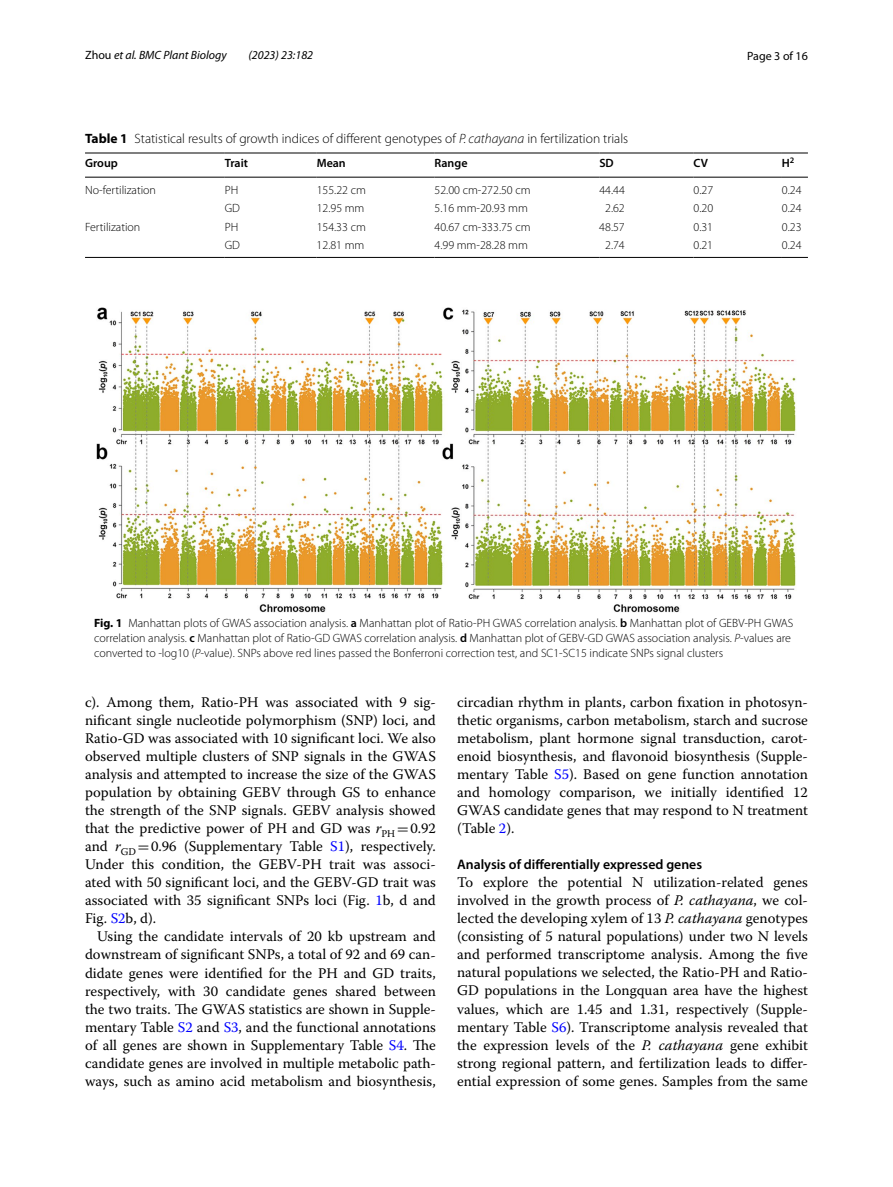
<style>
.page{position:relative;width:893px;height:1187px;background:#fff}
.page>*{position:absolute;margin:0;border:0;box-sizing:border-box;transform-origin:0 0}
.t1{font:14.7px/18px "Warnock Pro";color:#000;text-align:justify}
.t2{font:600 13.8px "Myriad Pro";color:#000}
.t3{font:300 13.5px "Myriad Pro";color:#000}
.t4{font:300 12px/15px "Myriad Pro";color:#000}
.t5{font:italic 12px "Myriad Pro";color:#000}
.t6{font:600 12px "Myriad Pro";color:#000}
.t7{font:12px "Myriad Pro";color:#000}
.s1{font-style:normal}
.s2{font-weight:700}
.s3{font-style:italic}
.s4{font-weight:600}
.s5{font-family:"MTSY"}
.s6{color:#00f}
</style>
<div class="page">
<hr style="left:85px;top:153px;width:140px;height:1px;background:#000">
<hr style="left:85px;top:177px;width:140px;height:1px;background:#000">
<hr style="left:225px;top:153px;width:92px;height:1px;background:#000">
<hr style="left:225px;top:177px;width:92px;height:1px;background:#000">
<hr style="left:317px;top:153px;width:118px;height:1px;background:#000">
<hr style="left:317px;top:177px;width:118px;height:1px;background:#000">
<hr style="left:435px;top:153px;width:164px;height:1px;background:#000">
<hr style="left:435px;top:177px;width:164px;height:1px;background:#000">
<hr style="left:599px;top:153px;width:94px;height:1px;background:#000">
<hr style="left:599px;top:177px;width:94px;height:1px;background:#000">
<hr style="left:693px;top:153px;width:89px;height:1px;background:#000">
<hr style="left:693px;top:177px;width:89px;height:1px;background:#000">
<svg style="left:782px;top:153px;width:26px;height:1px"></svg>
<svg style="left:782px;top:177px;width:26px;height:1px"></svg>
<hr style="left:85px;top:257px;width:140px;height:1px;background:#000">
<hr style="left:225px;top:257px;width:92px;height:1px;background:#000">
<hr style="left:317px;top:257px;width:118px;height:1px;background:#000">
<hr style="left:435px;top:257px;width:164px;height:1px;background:#000">
<hr style="left:599px;top:257px;width:94px;height:1px;background:#000">
<hr style="left:693px;top:257px;width:89px;height:1px;background:#000">
<svg style="left:782px;top:257px;width:26px;height:1px"></svg>
<img style="left:96px;top:307px;width:701px;height:305px">
<p class="t5" style="left:85px;top:48px;width:143px"><span class="s1">Zhou</span> et al. BMC Plant Biology</p>
<p class="t5" style="left:248px;top:48px;width:66px">(2023) 23:182</p>
<p class="t7" style="left:747px;top:48px;width:62px">Page 3 of 16</p>
<p class="t3" style="left:85px;top:131px;width:545px"><span class="s2">Table 1</span> Statistical results of growth indices of different genotypes of <span class="s3">P. cathayana</span> in fertilization trials</p>
<p class="t6" style="left:85px;top:156px;width:34px">Group</p>
<p class="t6" style="left:225px;top:156px;width:25px">Trait</p>
<p class="t6" style="left:317px;top:156px;width:31px">Mean</p>
<p class="t6" style="left:435px;top:156px;width:34px">Range</p>
<p class="t6" style="left:599px;top:156px;width:16px">SD</p>
<p class="t6" style="left:693px;top:156px;width:16px">CV</p>
<p class="t6" style="left:782px;top:156px;width:14px">H<sup>2</sup></p>
<p class="t4" style="left:85px;top:183px;width:73px">No-fertilization</p>
<p class="t4" style="left:225px;top:183px;width:15px">PH</p>
<p class="t4" style="left:317px;top:183px;width:51px">155.22 cm</p>
<p class="t4" style="left:435px;top:183px;width:98px">52.00 cm-272.50 cm</p>
<p class="t4" style="left:599px;top:183px;width:27px">44.44</p>
<p class="t4" style="left:693px;top:183px;width:21px">0.27</p>
<p class="t4" style="left:782px;top:183px;width:21px">0.24</p>
<p class="t4" style="left:225px;top:201px;width:17px">GD</p>
<p class="t4" style="left:317px;top:201px;width:49px">12.95 mm</p>
<p class="t4" style="left:435px;top:201px;width:95px">5.16 mm-20.93 mm</p>
<p class="t4" style="left:605px;top:201px;width:21px">2.62</p>
<p class="t4" style="left:693px;top:201px;width:21px">0.20</p>
<p class="t4" style="left:782px;top:201px;width:21px">0.24</p>
<p class="t4" style="left:85px;top:219px;width:57px">Fertilization</p>
<p class="t4" style="left:225px;top:219px;width:15px">PH</p>
<p class="t4" style="left:317px;top:219px;width:51px">154.33 cm</p>
<p class="t4" style="left:435px;top:219px;width:98px">40.67 cm-333.75 cm</p>
<p class="t4" style="left:599px;top:219px;width:27px">48.57</p>
<p class="t4" style="left:693px;top:219px;width:21px">0.31</p>
<p class="t4" style="left:782px;top:219px;width:21px">0.23</p>
<p class="t4" style="left:225px;top:237px;width:17px">GD</p>
<p class="t4" style="left:317px;top:237px;width:49px">12.81 mm</p>
<p class="t4" style="left:434px;top:237px;width:95px">4.99 mm-28.28 mm</p>
<p class="t4" style="left:605px;top:237px;width:21px">2.74</p>
<p class="t4" style="left:693px;top:237px;width:21px">0.21</p>
<p class="t4" style="left:782px;top:237px;width:21px">0.24</p>
<p class="t4" style="left:94px;top:616px;width:701px"><span class="s2">Fig. 1</span> Manhattan plots of GWAS association analysis. <span class="s4">a</span> Manhattan plot of Ratio-PH GWAS correlation analysis. <span class="s4">b</span> Manhattan plot of GEBV-PH GWAS correlation analysis. <span class="s4">c</span> Manhattan plot of Ratio-GD GWAS correlation analysis. <span class="s4">d</span> Manhattan plot of GEBV-GD GWAS association analysis. <span class="s3">P</span>-values are converted to -log10 (<span class="s3">P-</span>value). SNPs above red lines passed the Bonferroni correction test, and SC1-SC15 indicate SNPs signal clusters</p>
<p class="t1" style="left:85px;top:693px;width:352px">c). Among them, Ratio-PH was associated with 9 sig&shy;nificant single nucleotide polymorphism (SNP) loci, and Ratio-GD was associated with 10 significant loci. We also observed multiple clusters of SNP signals in the GWAS analysis and attempted to increase the size of the GWAS population by obtaining GEBV through GS to enhance the strength of the SNP signals. GEBV analysis showed that the predictive power of PH and GD was <span class="s3">r</span><sub>PH</sub> <span class="s5">=</span>0.92 and <span class="s3">r</span><sub>GD</sub> <span class="s5">=</span>0.96 (Supplementary Table <span class="s6">S1</span>), respectively.<br>Under this condition, the GEBV-PH trait was associ&shy;ated with 50 significant loci, and the GEBV-GD trait was associated with 35 significant SNPs loci (Fig. <span class="s6">1</span>b, d and Fig. <span class="s6">S2</span>b, d).</p>
<p class="t1" style="left:85px;top:927px;width:352px;text-indent:12px">Using the candidate intervals of 20 kb upstream and downstream of significant SNPs, a total of 92 and 69 can&shy;didate genes were identified for the PH and GD traits, respectively, with 30 candidate genes shared between the two traits. The GWAS statistics are shown in Supple&shy;mentary Table <span class="s6">S2</span> and <span class="s6">S3</span>, and the functional annotations of all genes are shown in Supplementary Table <span class="s6">S4</span>. The candidate genes are involved in multiple metabolic path&shy;ways, such as amino acid metabolism and biosynthesis,</p>
<p class="t1" style="left:457px;top:693px;width:352px">circadian rhythm in plants, carbon fixation in photosyn&shy;thetic organisms, carbon metabolism, starch and sucrose metabolism, plant hormone signal transduction, carot&shy;enoid biosynthesis, and flavonoid biosynthesis (Supple&shy;mentary Table <span class="s6">S5</span>). Based on gene function annotation and homology comparison, we initially identified 12<br>GWAS candidate genes that may respond to N treatment (Table <span class="s6">2</span>).</p>
<p class="t2" style="left:457px;top:856px;width:246px">Analysis of differentially expressed genes</p>
<p class="t1" style="left:457px;top:873px;width:352px">To explore the potential N utilization-related genes involved in the growth process of <span class="s3">P. cathayana</span>, we col&shy;lected the developing xylem of 13 <span class="s3">P. cathayana</span> genotypes (consisting of 5 natural populations) under two N levels and performed transcriptome analysis. Among the five natural populations we selected, the Ratio-PH and Ratio-GD populations in the Longquan area have the highest values, which are 1.45 and 1.31, respectively (Supple&shy;mentary Table <span class="s6">S6</span>). Transcriptome analysis revealed that the expression levels of the <span class="s3">P. cathayana</span> gene exhibit strong regional pattern, and fertilization leads to differ&shy;ential expression of some genes. Samples from the same</p>
</div>
